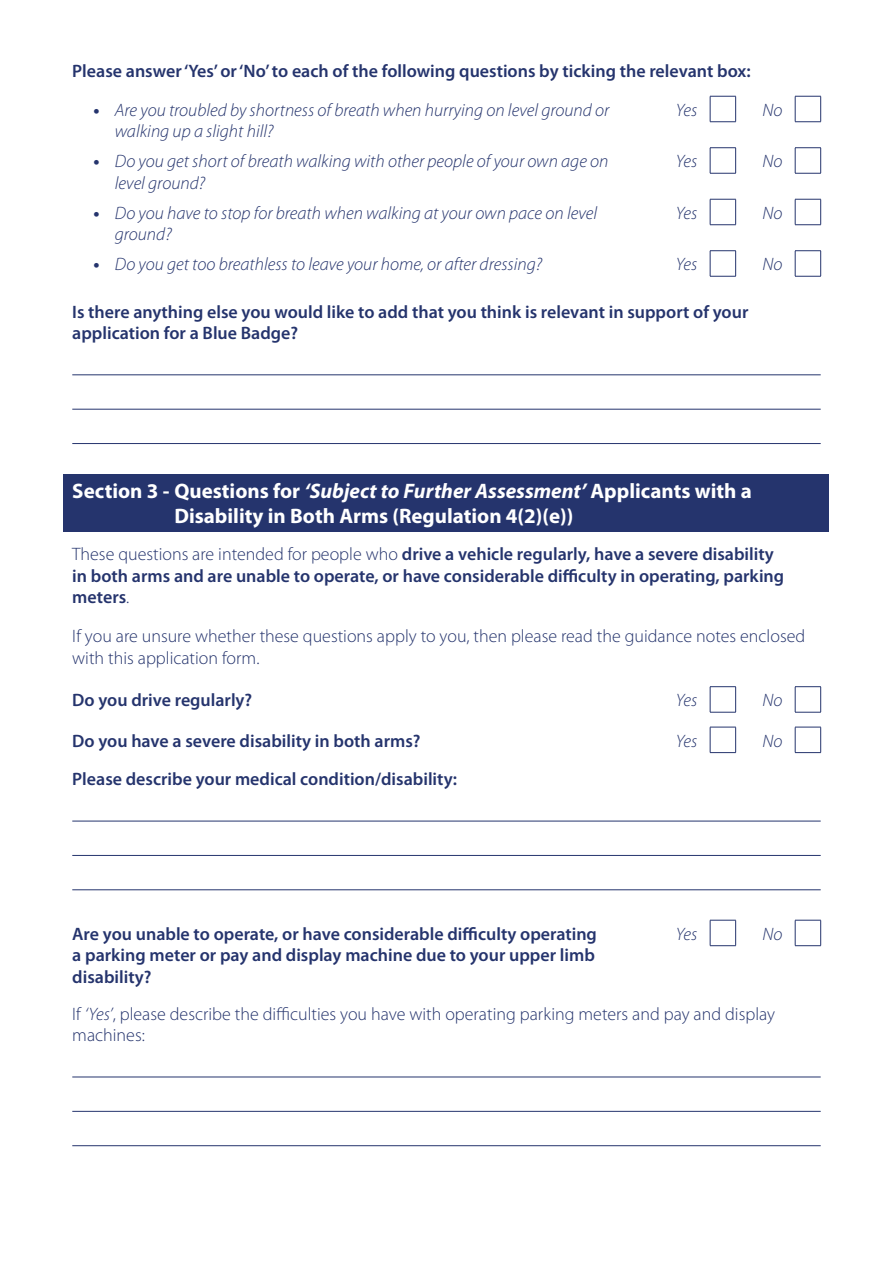
<style>
.page{position:relative;width:893px;height:1263px;background:#fff}
.page>*{position:absolute;margin:0;border:0;box-sizing:border-box;transform-origin:0 0}
.t1{font:700 21px/25.2px "Myriad Pro";color:#fff}
.t2{font:600 18px/21.6px "Myriad Pro";color:#25346d}
.t3{font:italic 300 18px/21.6px "Myriad Pro";color:#25346d}
.t4{font:300 18px/21.6px "Myriad Pro";color:#25346d}
.s1{font-weight:700;font-style:normal}
.s2{font-style:italic}
.s3{font-weight:300}
</style>
<div class="page">
<svg style="left:710px;top:96px;width:26px;height:26px"></svg>
<svg style="left:795px;top:96px;width:26px;height:26px"></svg>
<svg style="left:710px;top:147px;width:26px;height:27px"></svg>
<svg style="left:795px;top:147px;width:26px;height:27px"></svg>
<svg style="left:710px;top:199px;width:26px;height:26px"></svg>
<svg style="left:795px;top:199px;width:26px;height:26px"></svg>
<svg style="left:710px;top:250px;width:26px;height:27px"></svg>
<svg style="left:795px;top:250px;width:26px;height:27px"></svg>
<hr style="left:72px;top:375px;width:749px;height:1px;background:#25346d">
<hr style="left:72px;top:409px;width:749px;height:1px;background:#25346d">
<hr style="left:72px;top:443px;width:749px;height:1px;background:#25346d">
<div style="left:64px;top:474px;width:765px;height:58px;background:#25346d"></div>
<svg style="left:710px;top:686px;width:26px;height:27px"></svg>
<svg style="left:795px;top:686px;width:26px;height:27px"></svg>
<svg style="left:710px;top:727px;width:26px;height:26px"></svg>
<svg style="left:795px;top:727px;width:26px;height:26px"></svg>
<hr style="left:72px;top:821px;width:749px;height:1px;background:#25346d">
<hr style="left:72px;top:855px;width:749px;height:1px;background:#25346d">
<hr style="left:72px;top:889px;width:749px;height:1px;background:#25346d">
<svg style="left:710px;top:920px;width:26px;height:26px"></svg>
<svg style="left:795px;top:920px;width:26px;height:26px"></svg>
<hr style="left:72px;top:1077px;width:749px;height:1px;background:#25346d">
<hr style="left:72px;top:1111px;width:749px;height:1px;background:#25346d">
<hr style="left:72px;top:1145px;width:749px;height:1px;background:#25346d">
<p class="t2" style="left:72px;top:60px;width:680px">Please answer ‘Yes’ or ‘No’ to each of the following questions by ticking the relevant box:</p>
<p class="t3" style="left:115px;top:99px;width:496px;text-indent:-21px"><span class="s1">•</span> Are you troubled by shortness of breath when hurrying on level ground or walking up a slight hill?</p>
<p class="t3" style="left:676px;top:99px;width:23px">Yes</p>
<p class="t3" style="left:762px;top:99px;width:21px">No</p>
<p class="t3" style="left:115px;top:150px;width:495px;text-indent:-21px"><span class="s1">•</span> Do you get short of breath walking with other people of your own age on level ground?</p>
<p class="t3" style="left:676px;top:150px;width:23px">Yes</p>
<p class="t3" style="left:762px;top:150px;width:21px">No</p>
<p class="t3" style="left:115px;top:202px;width:484px;text-indent:-21px"><span class="s1">•</span> Do you have to stop for breath when walking at your own pace on level ground?</p>
<p class="t3" style="left:676px;top:202px;width:23px">Yes</p>
<p class="t3" style="left:762px;top:202px;width:21px">No</p>
<p class="t3" style="left:94px;top:253px;width:450px"><span class="s1">•</span> Do you get too breathless to leave your home, or after dressing?</p>
<p class="t3" style="left:676px;top:253px;width:23px">Yes</p>
<p class="t3" style="left:762px;top:253px;width:21px">No</p>
<p class="t2" style="left:72px;top:300px;width:678px">Is there anything else you would like to add that you think is relevant in support of your application for a Blue Badge?</p>
<p class="t1" style="left:174px;top:478px;width:579px;text-indent:-102px">Section 3 - Questions for <span class="s2">‘Subject to Further Assessment’</span> Applicants with a<br>Disability in Both Arms (Regulation 4(2)(e))</p>
<p class="t2" style="left:72px;top:543px;width:713px"><span class="s3">These questions are intended for people who</span> drive a vehicle regularly, have a severe disability in both arms and are unable to operate, or have considerable difficulty in operating, parking meters<span class="s3">.</span></p>
<p class="t4" style="left:72px;top:625px;width:734px">If you are unsure whether these questions apply to you, then please read the guidance notes enclosed with this application form.</p>
<p class="t2" style="left:72px;top:689px;width:182px">Do you drive regularly?</p>
<p class="t3" style="left:676px;top:689px;width:23px">Yes</p>
<p class="t3" style="left:762px;top:689px;width:21px">No</p>
<p class="t2" style="left:72px;top:729px;width:350px">Do you have a severe disability in both arms?</p>
<p class="t3" style="left:676px;top:730px;width:23px">Yes</p>
<p class="t3" style="left:762px;top:730px;width:21px">No</p>
<p class="t2" style="left:72px;top:768px;width:386px">Please describe your medical condition/disability:</p>
<p class="t2" style="left:72px;top:922px;width:526px;text-align:justify">Are you unable to operate, or have considerable difficulty operating a parking meter or pay and display machine due to your upper limb disability?</p>
<p class="t3" style="left:676px;top:923px;width:23px">Yes</p>
<p class="t3" style="left:762px;top:923px;width:21px">No</p>
<p class="t4" style="left:72px;top:1003px;width:704px">If <span class="s2">‘Yes’</span>, please describe the difficulties you have with operating parking meters and pay and display machines:</p>
</div>
